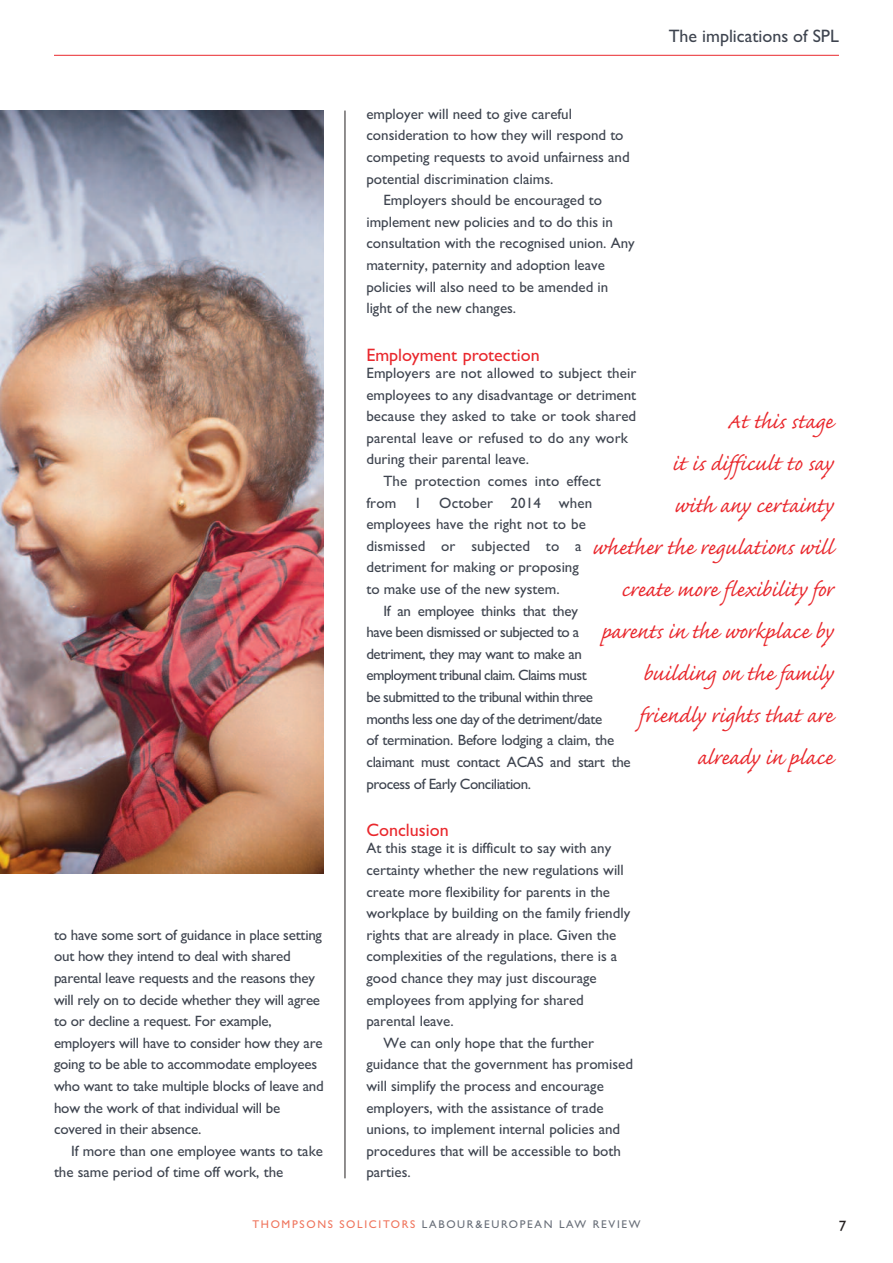
<style>
.page{position:relative;width:893px;height:1263px;background:#fff}
.page>*{position:absolute;margin:0;border:0;box-sizing:border-box;transform-origin:0 0}
.t1{font:27px/42px "Caflisch Script Pro";color:#e9282d;text-align:right}
.t2{font:18px "Gill Sans";color:#e9282d}
.t3{font:18px "Gill Sans";color:#3e444f}
.t4{font:15px/21.6px "M Gill Sans";color:#3e444f}
.t5{font:15px "M Gill Sans";letter-spacing:-.03em;color:#3e444f}
.t6{font:15px "M Gill Sans";letter-spacing:-.02em;color:#3e444f}
.t7{font:15px "M Gill Sans";letter-spacing:-.035em;color:#3e444f}
.t8{font:15px "M Gill Sans";letter-spacing:-.04em;color:#3e444f}
.t9{font:15px "Gill Sans";color:#231f20}
.t10{font:11.25px "Gill Sans";letter-spacing:.15em;color:#686e78}
.s1{color:#ef745c}
</style>
<div class="page">
<hr style="left:54px;top:55px;width:785px;height:1px;background:#e9282d">
<hr style="left:345px;top:111px;width:1px;height:1067px;background:#231f20">
<img style="left:0;top:111px;width:323px;height:762px">
<p class="t4" style="left:54px;top:925px;width:271px">to have some sort of guidance in place setting out how they intend to deal with shared parental leave requests and the reasons they will rely on to decide whether they will agree to or decline a request. For example, employers will have to consider how they are going to be able to accommodate employees who want to take multiple blocks of leave and how the work of that individual will be covered in their absence.</p>
<p class="t4" style="left:54px;top:1141px;width:271px;text-indent:17px">If more than one employee wants to take the same period of time off work, the</p>
<p class="t3" style="left:669px;top:25px;width:172px">The implications of SPL</p>
<p class="t4" style="left:366px;top:105px;width:207px">employer will need to give careful</p>
<p class="t4" style="left:366px;top:126px;width:259px">consideration to how they will respond to</p>
<p class="t4" style="left:366px;top:148px;width:265px">competing requests to avoid unfairness and</p>
<p class="t4" style="left:366px;top:169px;width:188px">potential discrimination claims.</p>
<p class="t4" style="left:383px;top:191px;width:220px">Employers should be encouraged to</p>
<p class="t4" style="left:366px;top:213px;width:248px">implement new policies and to do this in</p>
<p class="t4" style="left:366px;top:234px;width:270px">consultation with the recognised union. Any</p>
<p class="t4" style="left:366px;top:256px;width:240px">maternity, paternity and adoption leave</p>
<p class="t4" style="left:366px;top:277px;width:243px">policies will also need to be amended in</p>
<p class="t4" style="left:366px;top:299px;width:151px">light of the new changes.</p>
<p class="t2" style="left:366px;top:344px;width:175px">Employment protection</p>
<p class="t4" style="left:366px;top:364px;width:271px">Employers are not allowed to subject their</p>
<p class="t4" style="left:366px;top:385px;width:271px">employees to any disadvantage or detriment</p>
<p class="t4" style="left:366px;top:407px;width:271px">because they asked to take or took shared</p>
<p class="t4" style="left:366px;top:429px;width:263px">parental leave or refused to do any work</p>
<p class="t4" style="left:366px;top:450px;width:164px">during their parental leave.</p>
<p class="t4" style="left:383px;top:472px;width:219px">The protection comes into effect</p>
<p class="t4" style="left:366px;top:493px;width:227px">from 1 October 2014 when</p>
<p class="t4" style="left:366px;top:515px;width:221px">employees have the right not to be</p>
<p class="t4" style="left:366px;top:537px;width:217px">dismissed or subjected to a</p>
<p class="t4" style="left:366px;top:558px;width:214px">detriment for making or proposing</p>
<p class="t4" style="left:366px;top:580px;width:195px">to make use of the new system.</p>
<p class="t6" style="left:383px;top:605px;width:196px">If an employee thinks that they</p>
<p class="t5" style="left:366px;top:627px;width:214px">have been dismissed or subjected to a</p>
<p class="t5" style="left:366px;top:649px;width:217px">detriment, they may want to make an</p>
<p class="t8" style="left:366px;top:670px;width:222px">employment tribunal claim. Claims must</p>
<p class="t7" style="left:366px;top:692px;width:228px">be submitted to the tribunal within three</p>
<p class="t5" style="left:366px;top:713px;width:237px">months less one day of the detriment/date</p>
<p class="t6" style="left:366px;top:735px;width:249px">of termination. Before lodging a claim, the</p>
<p class="t6" style="left:366px;top:757px;width:266px">claimant must contact ACAS and start the</p>
<p class="t5" style="left:366px;top:778px;width:166px">process of Early Conciliation.</p>
<p class="t2" style="left:366px;top:819px;width:84px">Conclusion</p>
<p class="t4" style="left:366px;top:839px;width:246px">At this stage it is difficult to say with any</p>
<p class="t4" style="left:366px;top:861px;width:259px">certainty whether the new regulations will</p>
<p class="t4" style="left:366px;top:882px;width:245px">create more flexibility for parents in the</p>
<p class="t4" style="left:366px;top:904px;width:265px">workplace by building on the family friendly</p>
<p class="t4" style="left:366px;top:925px;width:251px">rights that are already in place. Given the</p>
<p class="t4" style="left:366px;top:947px;width:252px">complexities of the regulations, there is a</p>
<p class="t4" style="left:366px;top:969px;width:232px">good chance they may just discourage</p>
<p class="t4" style="left:366px;top:990px;width:219px">employees from applying for shared</p>
<p class="t4" style="left:366px;top:1012px;width:89px">parental leave.</p>
<p class="t4" style="left:383px;top:1033px;width:212px">We can only hope that the further</p>
<p class="t4" style="left:366px;top:1055px;width:268px">guidance that the government has promised</p>
<p class="t4" style="left:366px;top:1077px;width:239px">will simplify the process and encourage</p>
<p class="t4" style="left:366px;top:1098px;width:239px">employers, with the assistance of trade</p>
<p class="t4" style="left:366px;top:1120px;width:255px">unions, to implement internal policies and</p>
<p class="t4" style="left:366px;top:1141px;width:256px">procedures that will be accessible to both</p>
<p class="t4" style="left:366px;top:1163px;width:46px">parties.</p>
<h1 class="t1" style="left:592px;top:397px;width:242px">At this stage<br>it is difficult to say<br>with any certainty<br>whether the regulations will create more flexibility for parents in the workplace by building on the family friendly rights that are already in place</h1>
<p class="t10" style="left:252px;top:1217px;width:390px"><span class="s1">THOMPSONS SOLICITORS</span> LABOUR&amp;EUROPEAN LAW REVIEW</p>
<p class="t9" style="left:839px;top:1216px;width:9px">7</p>
</div>
